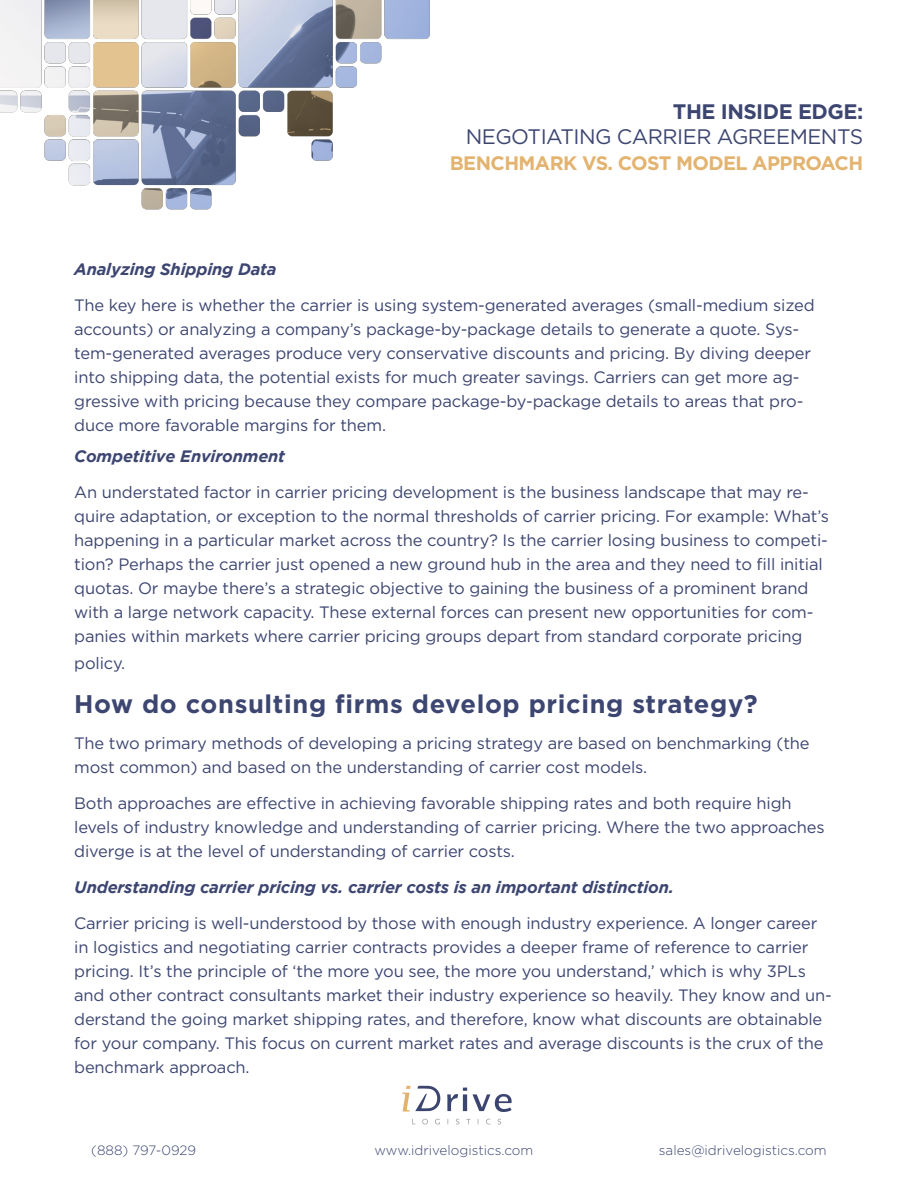
<style>
.page{position:relative;width:918px;height:1188px;background:#fff}
.page>*{position:absolute;margin:0;border:0;box-sizing:border-box;transform-origin:0 0}
.t1{font:700 25.5px "Gotham";letter-spacing:.025em;color:#3d4671}
.t2{font:21px "Gotham";letter-spacing:-.025em;color:#3d4671}
.t3{font:700 21px "Gotham";letter-spacing:-.025em;color:#3d4671}
.t4{font:700 19.5px "Gotham";letter-spacing:-.03em;color:#e3b370}
.t5{font:16.5px/24px "Gotham";letter-spacing:-.01em;color:#3d4671}
.t6{font:italic 700 16.5px "Gotham";letter-spacing:-.01em;color:#3d4671}
.t7{font:300 13.5px "Gotham";color:#3d4671}
</style>
<div class="page">
<svg style="left:473px;top:1094px;width:39px;height:18px"></svg>
<svg style="left:447px;top:1088px;width:20px;height:23px"></svg>
<svg style="left:402px;top:1086px;width:39px;height:26px"></svg>
<svg style="left:422px;top:1119px;width:6px;height:6px"></svg>
<svg style="left:435px;top:1118px;width:5px;height:7px"></svg>
<svg style="left:497px;top:1119px;width:4px;height:6px"></svg>
<svg style="left:456px;top:1119px;width:3px;height:6px"></svg>
<svg style="left:486px;top:1119px;width:4px;height:6px"></svg>
<img style="left:0;top:0;width:430px;height:210px">
<p class="t3" style="left:673px;top:98px;width:192px">THE INSIDE EDGE:</p>
<p class="t2" style="left:466px;top:123px;width:399px">NEGOTIATING CARRIER AGREEMENTS</p>
<p class="t4" style="left:450px;top:150px;width:415px">BENCHMARK VS. COST MODEL APPROACH</p>
<p class="t6" style="left:74px;top:259px;width:204px">Analyzing Shipping Data</p>
<p class="t5" style="left:74px;top:292px;width:742px">The key here is whether the carrier is using system-generated averages (small-medium sized accounts) or analyzing a company’s package-by-package details to generate a quote. Sys&shy;tem-generated averages produce very conservative discounts and pricing. By diving deeper into shipping data, the potential exists for much greater savings. Carriers can get more ag&shy;gressive with pricing because they compare package-by-package details to areas that pro&shy;duce more favorable margins for them.</p>
<p class="t6" style="left:74px;top:447px;width:212px">Competitive Environment</p>
<p class="t5" style="left:74px;top:480px;width:756px">An understated factor in carrier pricing development is the business landscape that may re&shy;quire adaptation, or exception to the normal thresholds of carrier pricing. For example: What’s happening in a particular market across the country? Is the carrier losing business to competi&shy;tion? Perhaps the carrier just opened a new ground hub in the area and they need to fill initial quotas. Or maybe there’s a strategic objective to gaining the business of a prominent brand with a large network capacity. These external forces can present new opportunities for com&shy;panies within markets where carrier pricing groups depart from standard corporate pricing</p>
<p class="t5" style="left:74px;top:651px;width:53px">policy.</p>
<p class="t1" style="left:74px;top:687px;width:685px">How do consulting firms develop pricing strategy?</p>
<p class="t5" style="left:74px;top:730px;width:737px">The two primary methods of developing a pricing strategy are based on benchmarking (the most common) and based on the understanding of carrier cost models.</p>
<p class="t5" style="left:74px;top:790px;width:752px">Both approaches are effective in achieving favorable shipping rates and both require high levels of industry knowledge and understanding of carrier pricing. Where the two approaches diverge is at the level of understanding of carrier costs.</p>
<p class="t6" style="left:74px;top:877px;width:601px">Understanding carrier pricing vs. carrier costs is an important distinction.</p>
<p class="t5" style="left:74px;top:910px;width:759px">Carrier pricing is well-understood by those with enough industry experience. A longer career in logistics and negotiating carrier contracts provides a deeper frame of reference to carrier pricing. It’s the principle of ‘the more you see, the more you understand,’ which is why 3PLs and other contract consultants market their industry experience so heavily. They know and un&shy;derstand the going market shipping rates, and therefore, know what discounts are obtainable for your company. This focus on current market rates and average discounts is the crux of the benchmark approach.</p>
<p class="t7" style="left:91px;top:1142px;width:107px">(888) 797-0929</p>
<p class="t7" style="left:374px;top:1142px;width:160px">www.idrivelogistics.com</p>
<p class="t7" style="left:659px;top:1142px;width:169px">sales@idrivelogistics.com</p>
</div>
